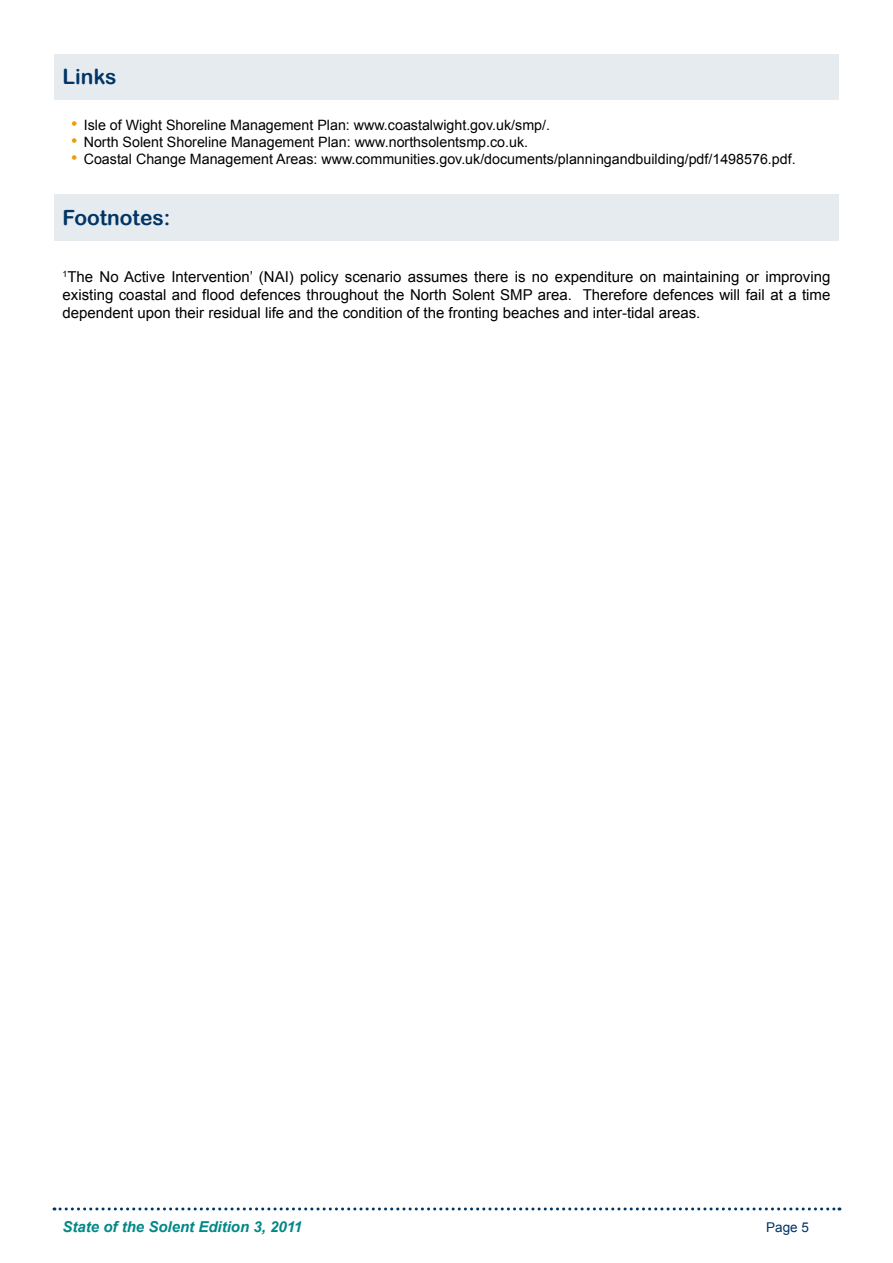
<style>
.page{position:relative;width:893px;height:1263px;background:#fff}
.page>*{position:absolute;margin:0;border:0;box-sizing:border-box;transform-origin:0 0}
.t1{font:21px "Arial Rounded MT Bold";color:#003566}
.t2{font:18px/17.1px "Arial";color:#f39900;text-align:justify}
.t3{font:15px/18px "Arial";color:#000;text-align:justify}
.t4{font:italic 700 15px "Arial";color:#008887}
.t5{font:14.25px/17.1px "Arial";color:#000}
.t6{font:13.5px "Arial";color:#003566}
</style>
<div class="page">
<svg style="left:54px;top:1207px;width:786px;height:3px"></svg>
<div style="left:54px;top:194px;width:785px;height:47px;background:#e6ebf0"></div>
<div style="left:54px;top:54px;width:785px;height:45px;background:#e6ebf0"></div>
<h1 class="t1" style="left:63px;top:64px;width:55px">Links</h1>
<p class="t2" style="left:71px;top:115px;width:8px">• • •</p>
<p class="t5" style="left:84px;top:116px;width:713px">Isle of Wight Shoreline Management Plan: www.coastalwight.gov.uk/smp/.<br>North Solent Shoreline Management Plan: www.northsolentsmp.co.uk.<br>Coastal Change Management Areas: www.communities.gov.uk/documents/planningandbuilding/pdf/1498576.pdf.</p>
<h1 class="t1" style="left:63px;top:206px;width:109px">Footnotes:</h1>
<p class="t3" style="left:63px;top:268px;width:769px"><sup>1</sup> The No Active Intervention’ (NAI) policy scenario assumes there is no expenditure on maintaining or improving existing coastal and flood defences throughout the North Solent SMP area. Therefore defences will fail at a time dependent upon their residual life and the condition of the fronting beaches and inter-tidal areas.</p>
<p class="t4" style="left:63px;top:1217px;width:241px">State of the Solent Edition 3, 2011</p>
<p class="t6" style="left:766px;top:1218px;width:33px">Page</p>
</div>
